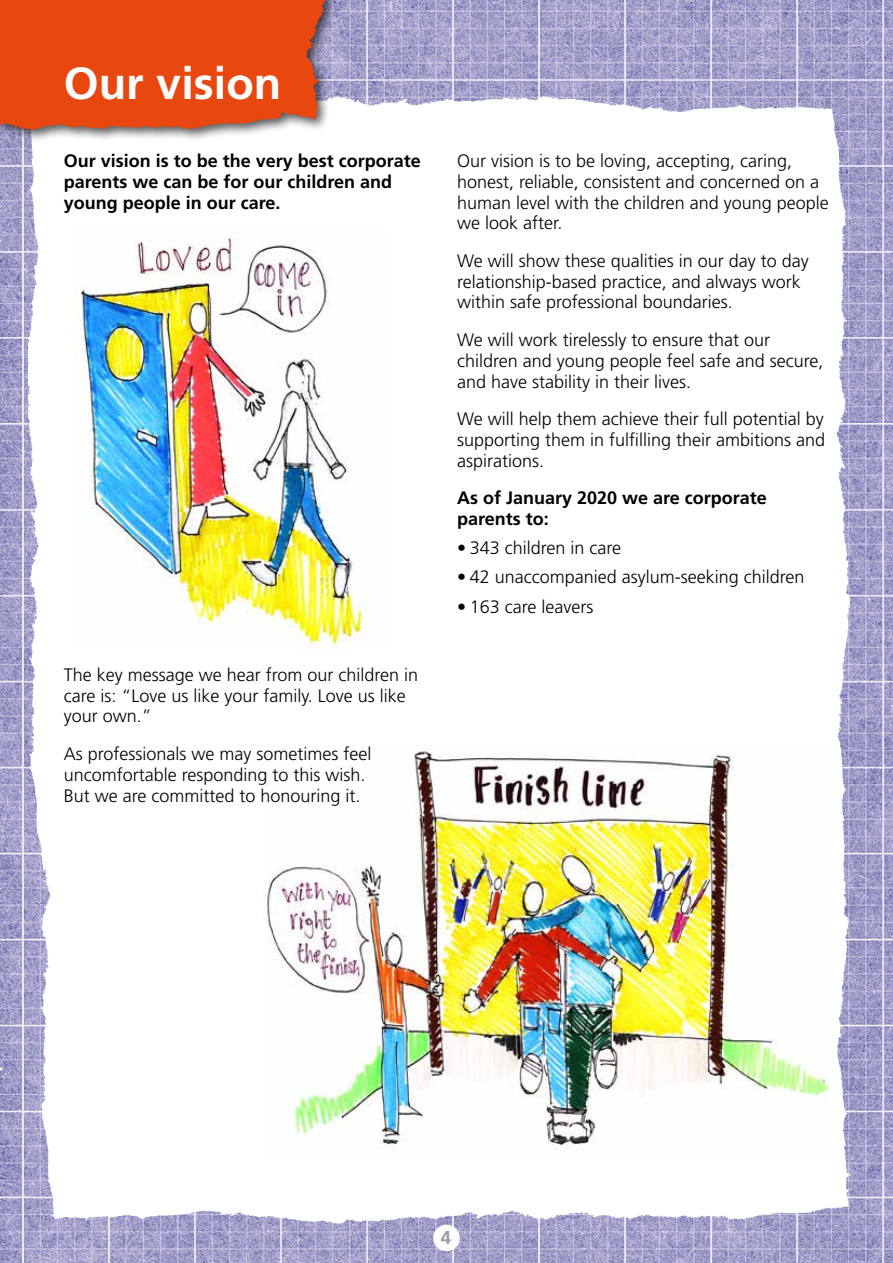
<style>
.page{position:relative;width:893px;height:1263px;background:#fff}
.page>*{position:absolute;margin:0;border:0;box-sizing:border-box;transform-origin:0 0}
.t1{font:700 45px "Frutiger";color:#fff}
.t2{font:700 18.75px "Frutiger";color:#9d9d9c}
.t3{font:300 18px/20.7px "Frutiger";color:#000}
.t4{font:700 18px/20.7px "Frutiger";color:#000}
</style>
<div class="page">
<img style="left:0;top:0;width:893px;height:1263px">
<img style="left:29px;top:93px;width:827px;height:1130px">
<div style="left:0;top:0;width:338px;height:142px;background:#000;opacity:.66"></div>
<img style="left:0;top:0;width:328px;height:174px">
<img style="left:262px;top:744px;width:567px;height:414px">
<img style="left:73px;top:225px;width:314px;height:426px">
<div style="left:433px;top:1224px;width:27px;height:27px;background:#fff;border-radius:50%"></div>
<h1 class="t1" style="left:64px;top:57px;width:219px">Our vision</h1>
<p class="t4" style="left:64px;top:150px;width:359px">Our vision is to be the very best corporate parents we can be for our children and young people in our care.</p>
<p class="t3" style="left:64px;top:664px;width:356px">The key message we hear from our children in care is: “Love us like your family. Love us like your own.”</p>
<p class="t3" style="left:64px;top:743px;width:309px">As professionals we may sometimes feel uncomfortable responding to this wish.<br>But we are committed to honouring it.</p>
<p class="t3" style="left:457px;top:151px;width:373px">Our vision is to be loving, accepting, caring, honest, reliable, consistent and concerned on a human level with the children and young people we look after.</p>
<p class="t3" style="left:457px;top:250px;width:353px">We will show these qualities in our day to day relationship-based practice, and always work within safe professional boundaries.</p>
<p class="t3" style="left:457px;top:329px;width:368px">We will work tirelessly to ensure that our children and young people feel safe and secure, and have stability in their lives.</p>
<p class="t3" style="left:457px;top:409px;width:370px;text-align:justify">We will help them achieve their full potential by supporting them in fulfilling their ambitions and aspirations.</p>
<p class="t4" style="left:457px;top:488px;width:311px">As of January 2020 we are corporate parents to:</p>
<p class="t3" style="left:457px;top:538px;width:166px">• 343 children in care</p>
<p class="t3" style="left:457px;top:567px;width:349px">• 42 unaccompanied asylum-seeking children</p>
<p class="t3" style="left:457px;top:596px;width:138px">• 163 care leavers</p>
<p class="t2" style="left:441px;top:1226px;width:12px">4</p>
</div>
